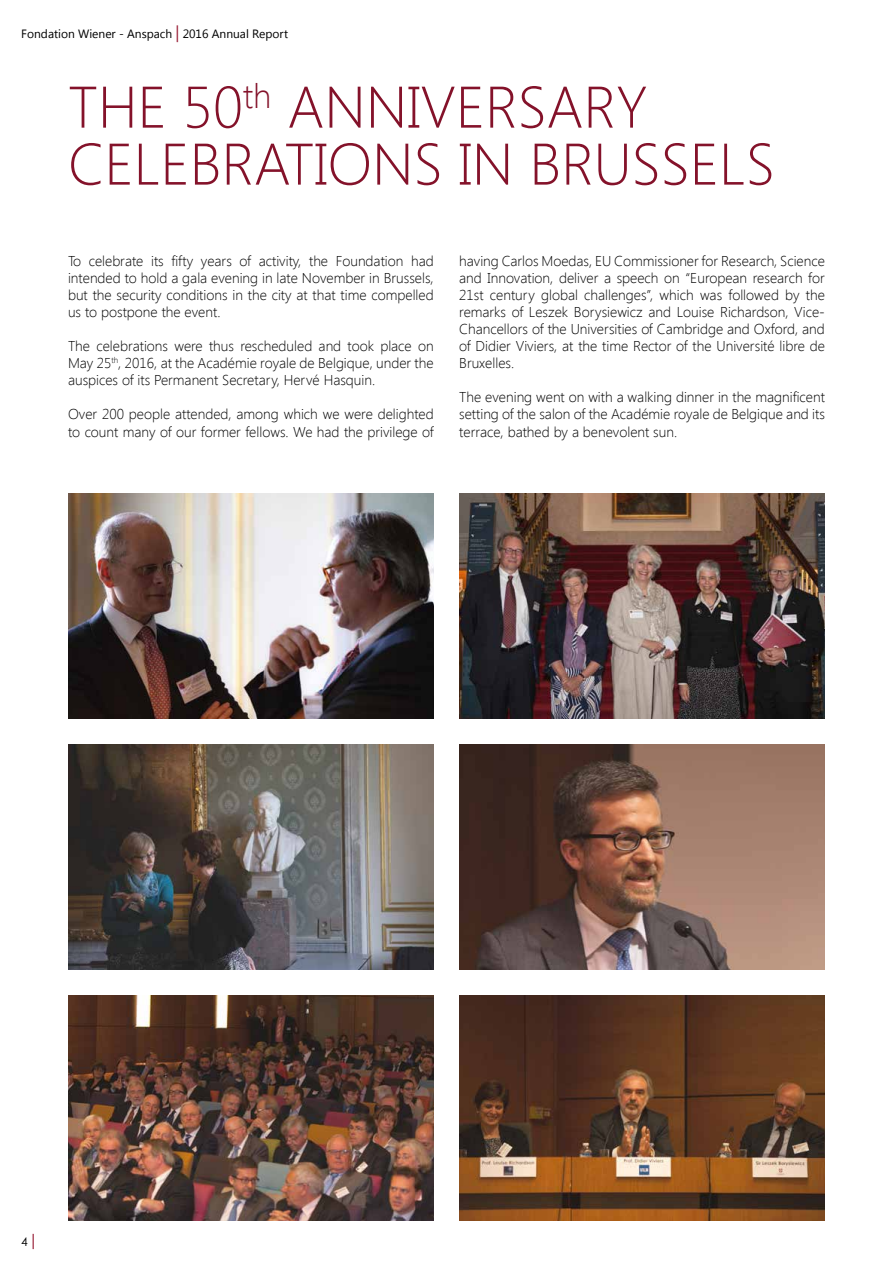
<style>
.page{position:relative;width:893px;height:1263px;background:#fff}
.page>*{position:absolute;margin:0;border:0;box-sizing:border-box;transform-origin:0 0}
.t1{font:300 58.5px/57px "Segoe UI";color:#84122a}
.t2{font:300 14.25px/17.1px "Segoe UI";color:#000;text-align:justify}
.t3{font:12px "Segoe UI";color:#000}
.t4{font:12px "Century Gothic";color:#000}
.s1{font-size:16.5px;color:#981b34}
</style>
<div class="page">
<img style="left:68px;top:995px;width:366px;height:225px">
<img style="left:68px;top:744px;width:366px;height:225px">
<img style="left:68px;top:493px;width:366px;height:226px">
<img style="left:459px;top:995px;width:366px;height:225px">
<img style="left:459px;top:744px;width:366px;height:225px">
<img style="left:459px;top:493px;width:366px;height:226px">
<p class="t3" style="left:21px;top:25px;width:268px">Fondation Wiener - Anspach <span class="s1">|</span> 2016 Annual Report</p>
<h1 class="t1" style="left:68px;top:76px;width:708px">THE 50<sup>th</sup> ANNIVERSARY<br>CELEBRATIONS IN BRUSSELS</h1>
<p class="t2" style="left:68px;top:251px;width:367px">To celebrate its fifty years of activity, the Foundation had intended to hold a gala evening in late November in Brussels, but the security conditions in the city at that time compelled us to postpone the event.</p>
<p class="t2" style="left:68px;top:337px;width:367px">The celebrations were thus rescheduled and took place on May 25<sup>th</sup>, 2016, at the Académie royale de Belgique, under the auspices of its Permanent Secretary, Hervé Hasquin.</p>
<p class="t2" style="left:68px;top:405px;width:367px">Over 200 people attended, among which we were delighted to count many of our former fellows. We had the privilege of</p>
<p class="t2" style="left:459px;top:251px;width:367px">having Carlos Moedas, EU Commissioner for Research, Science and Innovation, deliver a speech on “European research for 21st century global challenges”, which was followed by the remarks of Leszek Borysiewicz and Louise Richardson, Vice-Chancellors of the Universities of Cambridge and Oxford, and of Didier Viviers, at the time Rector of the Université libre de Bruxelles.</p>
<p class="t2" style="left:459px;top:388px;width:367px">The evening went on with a walking dinner in the magnificent setting of the salon of the Académie royale de Belgique and its terrace, bathed by a benevolent sun.</p>
<p class="t4" style="left:21px;top:1233px;width:19px">4<span class="s1">|</span></p>
</div>
